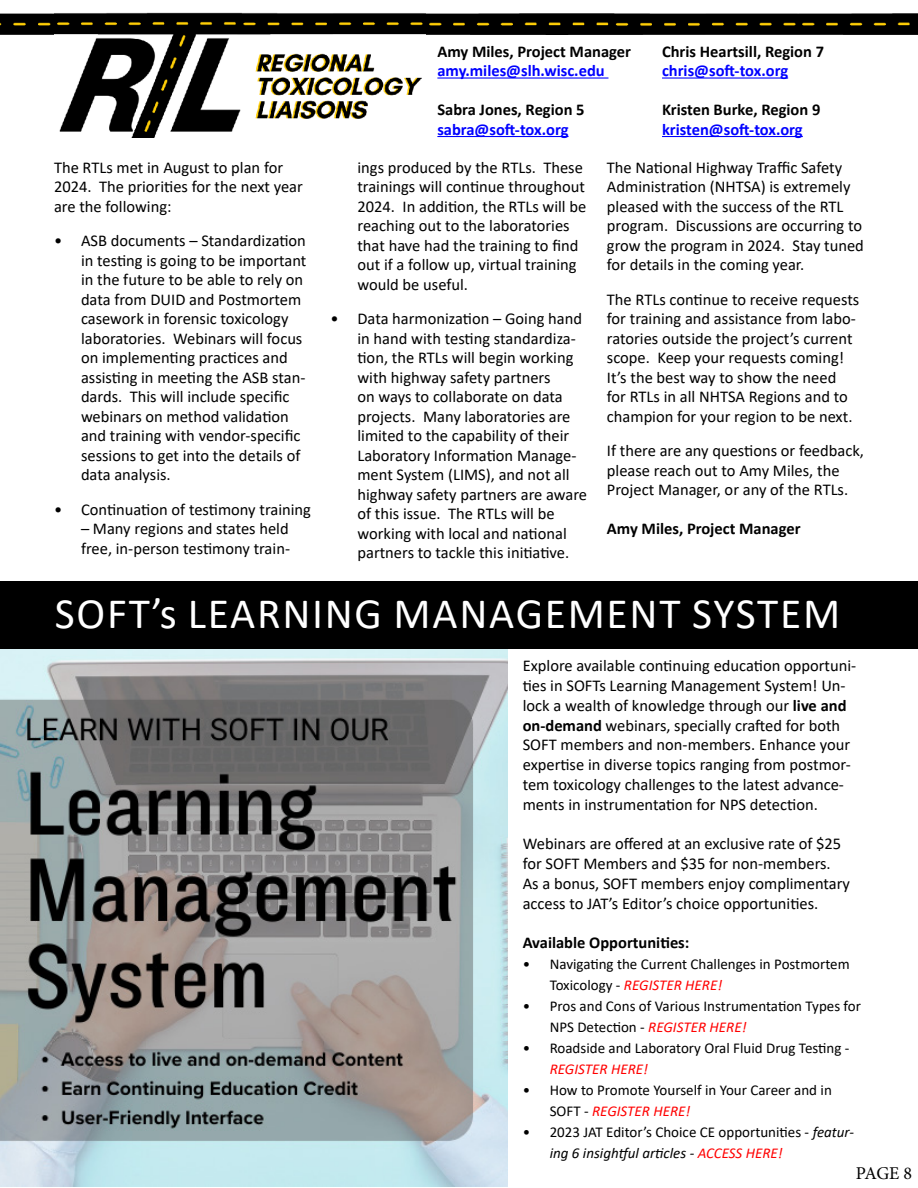
<style>
.page{position:relative;width:918px;height:1188px;background:#fff}
.page>*{position:absolute;margin:0;border:0;box-sizing:border-box;transform-origin:0 0}
.t1{font:43.5px "Calibri";letter-spacing:.04em;color:#fff}
.t2{font:18px "Minion Pro";color:#000}
.Normal__Web{font:16.5px/19.5px "Calibri";color:#000}
.Normal__Web-2{font:700 16.5px "Calibri";color:#000}
.Normal__Web-3{font:700 16.5px "Calibri";color:#00f}
.t3{font:15px/21px "Calibri";color:#000}
.s1{font-weight:700}
.s2{font-style:italic;color:#f00}
.s3{font-style:italic}
</style>
<div class="page">
<img style="left:54px;top:12px;width:373px;height:125px">
<img style="left:427px;top:13px;width:491px;height:22px">
<img style="left:0;top:13px;width:54px;height:22px">
<hr style="left:437px;top:77px;width:171px;height:2px;background:#00f">
<hr style="left:437px;top:136px;width:131px;height:1px;background:#00f">
<hr style="left:662px;top:77px;width:126px;height:2px;background:#00f">
<hr style="left:662px;top:136px;width:141px;height:1px;background:#00f">
<img style="left:0;top:649px;width:508px;height:537px">
<div style="left:0;top:581px;width:918px;height:68px;background:#000"></div>
<p class="Normal__Web" style="left:54px;top:157px;width:250px">The RTLs met in August to plan for<br>2024. The priorities for the next year are the following:</p>
<p class="Normal__Web" style="left:81px;top:231px;width:227px;text-indent:-27px">• ASB documents – Standardization in testing is going to be important in the future to be able to rely on data from DUID and Postmortem casework in forensic toxicology laboratories. Webinars will focus on implementing practices and assisting in meeting the ASB stan&shy;dards. This will include specific webinars on method validation and training with vendor-specific sessions to get into the details of data analysis.</p>
<p class="Normal__Web" style="left:54px;top:499px;width:259px">• Continuation of testimony training</p>
<p class="Normal__Web" style="left:81px;top:519px;width:211px">– Many regions and states held free, in-person testimony train-</p>
<p class="Normal__Web-2" style="left:437px;top:40px;width:195px">Amy Miles, Project Manager</p>
<p class="Normal__Web-3" style="left:437px;top:59px;width:169px">amy.miles@slh.wisc.edu</p>
<p class="Normal__Web-2" style="left:437px;top:98px;width:149px">Sabra Jones, Region 5</p>
<p class="Normal__Web-3" style="left:437px;top:118px;width:133px">sabra@soft-tox.org</p>
<p class="Normal__Web-2" style="left:662px;top:40px;width:164px">Chris Heartsill, Region 7</p>
<p class="Normal__Web-3" style="left:662px;top:59px;width:128px">chris@soft-tox.org</p>
<p class="Normal__Web-2" style="left:662px;top:98px;width:160px">Kristen Burke, Region 9</p>
<p class="Normal__Web-3" style="left:662px;top:118px;width:142px">kristen@soft-tox.org</p>
<p class="Normal__Web" style="left:357px;top:157px;width:230px">ings produced by the RTLs. These trainings will continue throughout<br>2024. In addition, the RTLs will be reaching out to the laboratories that have had the training to find out if a follow up, virtual training would be useful.</p>
<p class="Normal__Web" style="left:357px;top:309px;width:231px;text-indent:-27px">• Data harmonization – Going hand in hand with testing standardiza&shy;tion, the RTLs will begin working with highway safety partners<br>on ways to collaborate on data projects. Many laboratories are limited to the capability of their<br>Laboratory Information Manage&shy;ment System (LIMS), and not all highway safety partners are aware of this issue. The RTLs will be working with local and national partners to tackle this initiative.</p>
<p class="Normal__Web" style="left:607px;top:157px;width:259px">The National Highway Traffic Safety Administration (NHTSA) is extremely pleased with the success of the RTL program. Discussions are occurring to grow the program in 2024. Stay tuned for details in the coming year.</p>
<p class="Normal__Web" style="left:607px;top:289px;width:254px">The RTLs continue to receive requests for training and assistance from labo&shy;ratories outside the project’s current scope. Keep your requests coming!<br>It’s the best way to show the need for RTLs in all NHTSA Regions and to champion for your region to be next.</p>
<p class="Normal__Web" style="left:607px;top:441px;width:259px">If there are any questions or feedback, please reach out to Amy Miles, the<br>Project Manager, or any of the RTLs.</p>
<p class="Normal__Web-2" style="left:607px;top:517px;width:195px">Amy Miles, Project Manager</p>
<p class="t1" style="left:55px;top:583px;width:787px">SOFT’s LEARNING MANAGEMENT SYSTEM</p>
<p class="Normal__Web" style="left:523px;top:655px;width:335px">Explore available continuing education opportuni&shy;ties in SOFTs Learning Management System! Un&shy;lock a wealth of knowledge through our <span class="s1">live and on-demand</span> webinars, specially crafted for both SOFT members and non-members. Enhance your expertise in diverse topics ranging from postmor&shy;tem toxicology challenges to the latest advance&shy;ments in instrumentation for NPS detection.</p>
<p class="Normal__Web" style="left:523px;top:834px;width:329px">Webinars are offered at an exclusive rate of $25 for SOFT Members and $35 for non-members.<br>As a bonus, SOFT members enjoy complimentary access to JAT’s Editor’s choice opportunities.</p>
<p class="Normal__Web-2" style="left:523px;top:931px;width:168px">Available Opportunities:</p>
<p class="t3" style="left:550px;top:954px;width:302px;text-indent:-27px">• Navigating the Current Challenges in Postmortem<br>Toxicology - <span class="s2">REGISTER HERE!</span></p>
<p class="t3" style="left:550px;top:996px;width:313px;text-indent:-27px">• Pros and Cons of Various Instrumentation Types for<br>NPS Detection - <span class="s2">REGISTER HERE!</span></p>
<p class="t3" style="left:550px;top:1038px;width:301px;text-indent:-27px">• Roadside and Laboratory Oral Fluid Drug Testing -<br><span class="s2">REGISTER HERE!</span></p>
<p class="t3" style="left:550px;top:1080px;width:284px;text-indent:-27px">• How to Promote Yourself in Your Career and in<br>SOFT - <span class="s2">REGISTER HERE!</span></p>
<p class="t3" style="left:550px;top:1122px;width:306px;text-indent:-27px">• 2023 JAT Editor’s Choice CE opportunities - <span class="s3">featur&shy;ing 6 insightful articles -</span> <span class="s2">ACCESS HERE!</span></p>
<p class="t2" style="left:856px;top:1162px;width:58px">PAGE 8</p>
</div>
